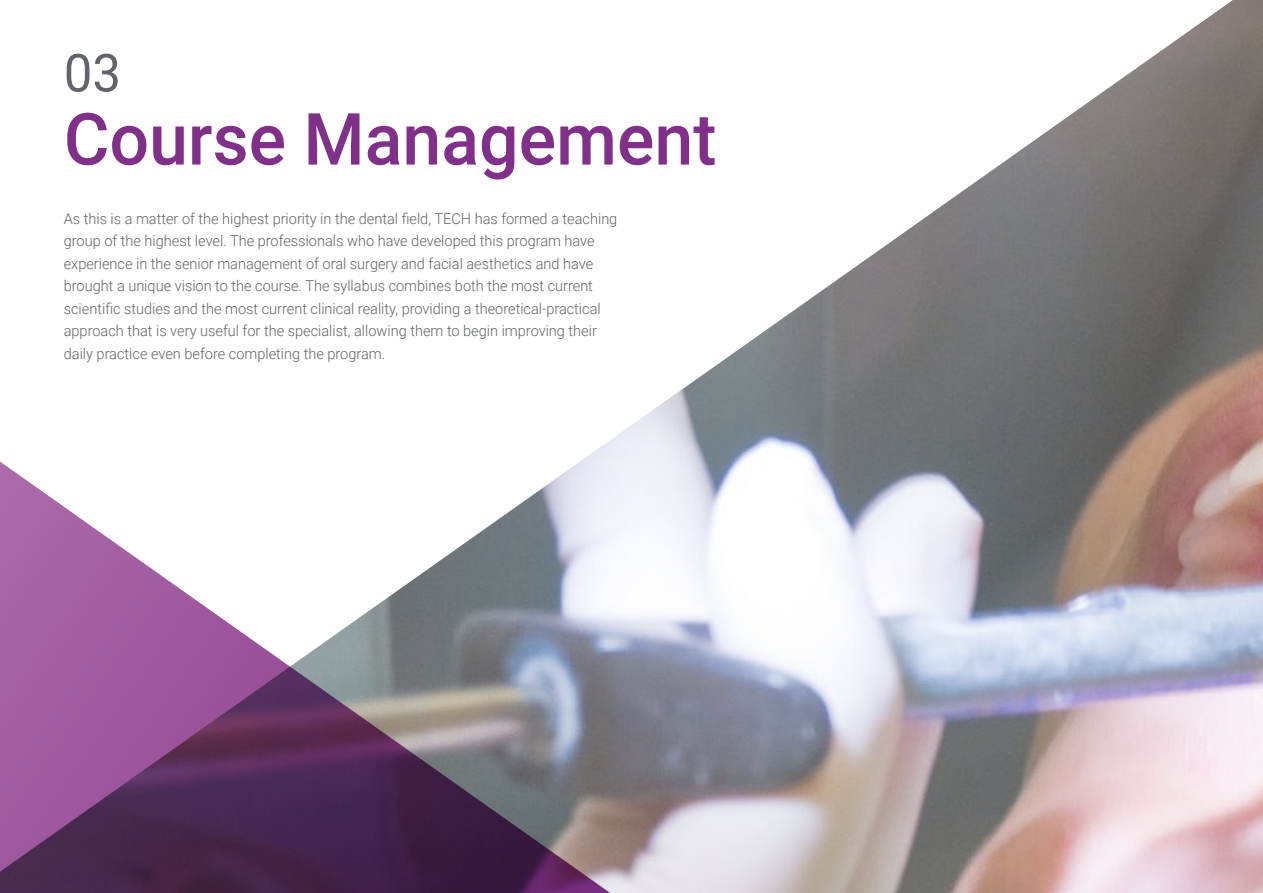
<style>
.page{position:relative;width:1263px;height:893px;background:#fff}
.page>*{position:absolute;margin:0;border:0;box-sizing:border-box;transform-origin:0 0}
.t1{font:500 72px "Roboto";color:#813089}
.t2{font:52.5px "Roboto";color:#61646a}
.t3{font:300 15px/22.5px "Roboto";color:#61646a}
</style>
<div class="page">
<img style="left:602px;top:0;width:661px;height:893px">
<svg style="left:0;top:446px;width:640px;height:447px"></svg>
<h2 class="t2" style="left:64px;top:36px;width:59px">03</h2>
<h1 class="t1" style="left:64px;top:89px;width:654px">Course Management</h1>
<p class="t3" style="left:64px;top:207px;width:555px">As this is a matter of the highest priority in the dental field, TECH has formed a teaching group of the highest level. The professionals who have developed this program have experience in the senior management of oral surgery and facial aesthetics and have brought a unique vision to the course. The syllabus combines both the most current scientific studies and the most current clinical reality, providing a theoretical-practical approach that is very useful for the specialist, allowing them to begin improving their daily practice even before completing the program.</p>
</div>
